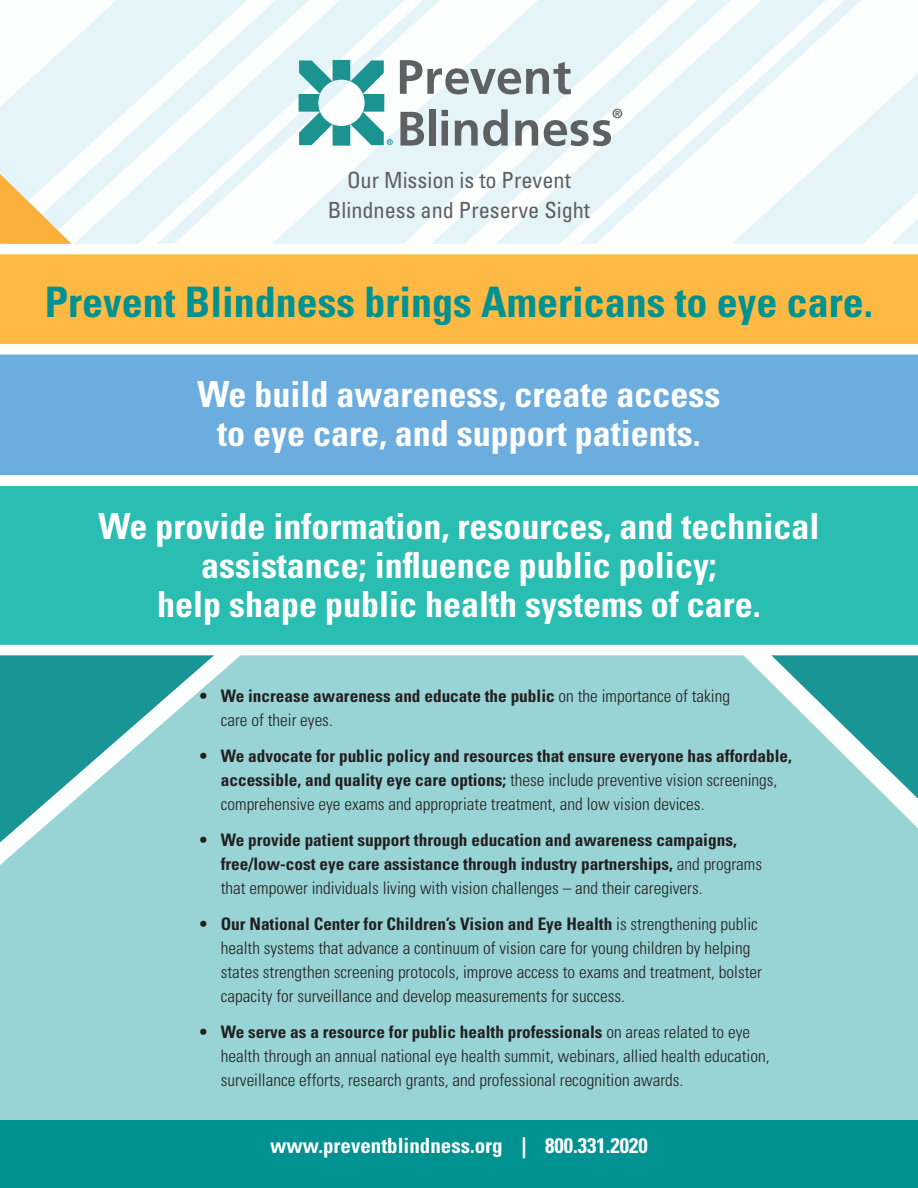
<style>
.page{position:relative;width:918px;height:1188px;background:#fff}
.page>*{position:absolute;margin:0;border:0;box-sizing:border-box;transform-origin:0 0}
.t1{font:700 condensed 42px "Univers LT Std";color:#009290}
.t2{font:700 condensed 36px/39px "Univers LT Std";color:#fff;text-align:center}
.t3{font:condensed 22.35px/29.7px "Univers LT Std";color:#5f5f62;text-align:center}
.t4{font:700 condensed 21px "Univers LT Std";color:#fff}
.t5{font:700 condensed 17.25px/24px "Univers LT Std";color:#231f20}
.t6{font:300 condensed 17.25px/24px "Univers LT Std";color:#231f20}
.s1{font-weight:300}
.s2{font-weight:700}
</style>
<div class="page">
<svg style="left:440px;top:0;width:422px;height:244px;fill:#e7f5f9"></svg>
<svg style="left:0;top:0;width:440px;height:244px;fill:#e4f4f9"></svg>
<div style="left:0;top:655px;width:918px;height:466px;background:#98d4d5"></div>
<svg style="left:520px;top:655px;width:398px;height:144px;background:#89cbcc"></svg>
<svg style="left:0;top:655px;width:313px;height:187px;background:#75c2c2"></svg>
<svg style="left:0;top:174px;width:361px;height:70px"></svg>
<div style="left:0;top:486px;width:918px;height:159px;background:#2abdb1"></div>
<div style="left:0;top:254px;width:918px;height:90px;background:#fdb943"></div>
<svg style="left:299px;top:60px;width:94px;height:86px"></svg>
<svg style="left:400px;top:60px;width:171px;height:34px"></svg>
<svg style="left:400px;top:112px;width:24px;height:34px"></svg>
<div style="left:429px;top:109px;width:7px;height:37px;background:#5f6062"></div>
<svg style="left:442px;top:110px;width:6px;height:36px"></svg>
<svg style="left:455px;top:109px;width:53px;height:37px;background:#a9b3b7"></svg>
<svg style="left:515px;top:120px;width:23px;height:26px"></svg>
<svg style="left:544px;top:109px;width:78px;height:37px"></svg>
<svg style="left:0;top:354px;width:918px;height:132px;background:#78b4e1"></svg>
<div style="left:0;top:1121px;width:918px;height:67px;background:#009290"></div>
<p class="t3" style="left:328px;top:165px;width:264px">Our Mission is to Prevent<br>Blindness and Preserve Sight</p>
<h1 class="t1" style="left:45px;top:276px;width:830px">Prevent Blindness brings Americans to eye care.</h1>
<h2 class="t2" style="left:197px;top:374px;width:525px">We build awareness, create access to eye care, and support patients.</h2>
<h2 class="t2" style="left:98px;top:507px;width:723px">We provide information, resources, and technical assistance; influence public policy;<br>help shape public health systems of care.</h2>
<p class="t5" style="left:221px;top:684px;width:511px;text-indent:-21px">• We increase awareness and educate the public <span class="s1">on the importance of taking care of their eyes.</span></p>
<p class="t5" style="left:221px;top:744px;width:573px;text-indent:-21px">• We advocate for public policy and resources that ensure everyone has affordable, accessible, and quality eye care options; <span class="s1">these include preventive vision screenings, comprehensive eye exams and appropriate treatment, and low vision devices.</span></p>
<p class="t5" style="left:221px;top:828px;width:543px;text-indent:-21px">• We provide patient support through education and awareness campaigns, free/low-cost eye care assistance through industry partnerships, <span class="s1">and programs that empower individuals living with vision challenges – and their caregivers.</span></p>
<p class="t6" style="left:221px;top:912px;width:543px;text-indent:-21px"><span class="s2">• Our National Center for Children’s Vision and Eye Health</span> is strengthening public health systems that advance a continuum of vision care for young children by helping states strengthen screening protocols, improve access to exams and treatment, bolster capacity for surveillance and develop measurements for success.</p>
<p class="t6" style="left:221px;top:1020px;width:550px;text-indent:-21px"><span class="s2">• We serve as a resource for public health professionals</span> on areas related to eye health through an annual national eye health summit, webinars, allied health education, surveillance efforts, research grants, and professional recognition awards.</p>
<p class="t4" style="left:270px;top:1133px;width:379px">www.preventblindness.org | 800.331.2020</p>
</div>
